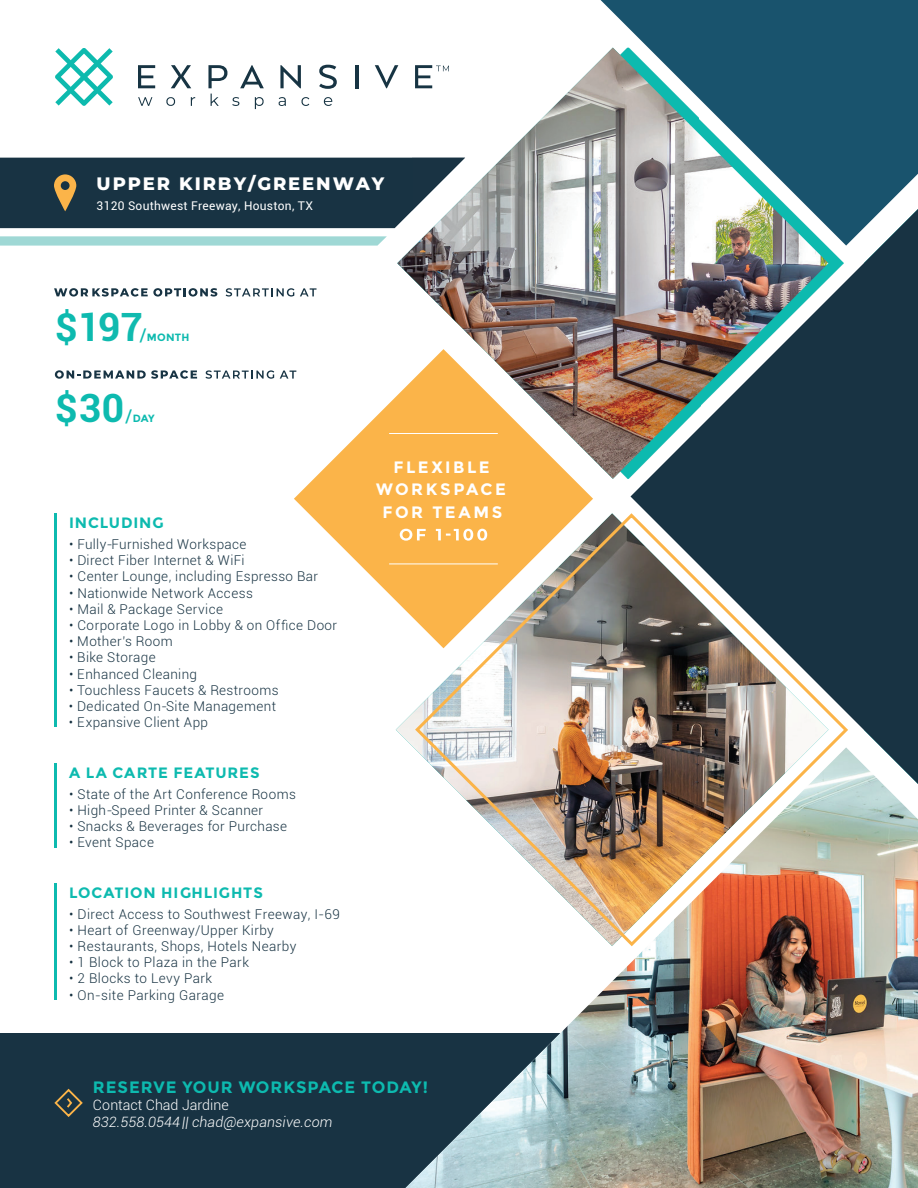
<style>
.page{position:relative;width:918px;height:1188px;background:#fff}
.page>*{position:absolute;margin:0;border:0;box-sizing:border-box;transform-origin:0 0}
.t1{font:700 39px "Roboto";color:#0dbaaf}
.t2{font:800 18px "Montserrat";letter-spacing:.105em;color:#fff}
.t3{font:700 16.5px "Montserrat";letter-spacing:.055em;color:#0dbaaf}
.t4{font:700 16.5px/22.5px "Montserrat";letter-spacing:.155em;color:#fff;text-align:center}
.t5{font:700 15px "Montserrat";letter-spacing:.06em;color:#0dbaaf}
.t6{font:italic 300 14.25px "Roboto";letter-spacing:.01em;color:#fff}
.t7{font:300 14.25px "Roboto";color:#fff}
.t8{font:300 13.5px "Roboto";letter-spacing:.03em;color:#183343}
.t9{font:12px "Roboto";letter-spacing:.025em;color:#fff}
.t10{font:700 10.5px "Montserrat";letter-spacing:.015em;color:#0dbaaf}
.s1{color:#10baaf}
.s2{font-weight:600;font-size:15px}
</style>
<div class="page">
<div style="left:0;top:1033px;width:406px;height:155px;background:#183343"></div>
<svg style="left:281px;top:620px;width:6px;height:10px"></svg>
<div style="left:0;top:158px;width:397px;height:70px;background:#183343"></div>
<hr style="left:54px;top:513px;width:3px;height:214px;background:#0dbaaf">
<hr style="left:54px;top:763px;width:3px;height:84px;background:#0dbaaf">
<hr style="left:54px;top:883px;width:3px;height:117px;background:#0dbaaf">
<svg style="left:294px;top:370px;width:299px;height:231px;fill:#fbb449"></svg>
<hr style="left:389px;top:433px;width:109px;height:1px;background:#fff">
<hr style="left:389px;top:564px;width:109px;height:1px;background:#fff">
<div style="left:601px;top:0;width:317px;height:209px;background:#19536d"></div>
<svg style="left:631px;top:209px;width:287px;height:538px;background:#284352"></svg>
<svg style="left:0;top:236px;width:387px;height:10px;background:#a7dbd8"></svg>
<svg style="left:53px;top:1087px;width:31px;height:31px"></svg>
<svg style="left:55px;top:48px;width:58px;height:58px"></svg>
<svg style="left:138px;top:65px;width:17px;height:23px"></svg>
<svg style="left:171px;top:65px;width:20px;height:23px"></svg>
<svg style="left:208px;top:65px;width:19px;height:23px"></svg>
<svg style="left:240px;top:65px;width:24px;height:23px"></svg>
<svg style="left:280px;top:65px;width:21px;height:23px"></svg>
<svg style="left:319px;top:65px;width:18px;height:24px"></svg>
<hr style="left:355px;top:65px;width:3px;height:23px;background:#173443">
<svg style="left:375px;top:65px;width:22px;height:23px"></svg>
<svg style="left:138px;top:97px;width:14px;height:9px"></svg>
<svg style="left:166px;top:97px;width:9px;height:9px"></svg>
<svg style="left:191px;top:97px;width:4px;height:9px"></svg>
<svg style="left:211px;top:94px;width:8px;height:12px"></svg>
<svg style="left:232px;top:97px;width:7px;height:9px"></svg>
<svg style="left:255px;top:97px;width:9px;height:12px"></svg>
<svg style="left:278px;top:97px;width:8px;height:9px"></svg>
<svg style="left:301px;top:97px;width:8px;height:9px"></svg>
<svg style="left:324px;top:97px;width:8px;height:9px"></svg>
<img style="left:397px;top:48px;width:431px;height:431px">
<img style="left:396px;top:513px;width:17px;height:234px">
<img style="left:413px;top:511px;width:437px;height:236px">
<img style="left:406px;top:747px;width:512px;height:441px">
<svg style="left:54px;top:288px;width:163px;height:9px"></svg>
<svg style="left:226px;top:288px;width:68px;height:9px"></svg>
<svg style="left:300px;top:288px;width:17px;height:8px"></svg>
<svg style="left:55px;top:370px;width:142px;height:9px"></svg>
<svg style="left:206px;top:370px;width:68px;height:9px"></svg>
<svg style="left:280px;top:371px;width:16px;height:8px"></svg>
<h2 class="t2" style="left:97px;top:171px;width:289px">UPPER KIRBY/GREENWAY</h2>
<p class="t9" style="left:97px;top:197px;width:218px">3120 Southwest Freeway, Houston, TX</p>
<h1 class="t1" style="left:55px;top:299px;width:90px">$1<span class="s1">97</span></h1>
<p class="t10" style="left:140px;top:331px;width:51px"><span class="s2">/</span>MONTH</p>
<h1 class="t1" style="left:55px;top:381px;width:71px">$30</h1>
<p class="t10" style="left:126px;top:412px;width:30px"><span class="s2">/</span>DAY</p>
<p class="t5" style="left:69px;top:514px;width:96px">INCLUDING</p>
<p class="t8" style="left:69px;top:535px;width:179px">• Fully-Furnished Workspace</p>
<p class="t8" style="left:69px;top:551px;width:177px">• Direct Fiber Internet &amp; WiFi</p>
<p class="t8" style="left:69px;top:567px;width:251px">• Center Lounge, including Espresso Bar</p>
<p class="t8" style="left:69px;top:583px;width:185px">• Nationwide Network Access</p>
<p class="t8" style="left:69px;top:600px;width:156px">• Mail &amp; Package Service</p>
<p class="t8" style="left:69px;top:616px;width:270px">• Corporate Logo in Lobby &amp; on Of ce Door</p>
<p class="t8" style="left:69px;top:632px;width:105px">• Mother’s Room</p>
<p class="t8" style="left:69px;top:648px;width:88px">• Bike Storage</p>
<p class="t8" style="left:69px;top:664px;width:130px">• Enhanced Cleaning</p>
<p class="t8" style="left:69px;top:681px;width:211px">• Touchless Faucets &amp; Restrooms</p>
<p class="t8" style="left:69px;top:697px;width:209px">• Dedicated On-Site Management</p>
<p class="t8" style="left:69px;top:713px;width:141px">• Expansive Client App</p>
<p class="t5" style="left:69px;top:763px;width:192px">A LA CARTE FEATURES</p>
<p class="t8" style="left:69px;top:785px;width:228px">• State of the Art Conference Rooms</p>
<p class="t8" style="left:69px;top:801px;width:196px">• High-Speed Printer &amp; Scanner</p>
<p class="t8" style="left:69px;top:817px;width:220px">• Snacks &amp; Beverages for Purchase</p>
<p class="t8" style="left:69px;top:833px;width:86px">• Event Space</p>
<p class="t5" style="left:69px;top:883px;width:195px">LOCATION HIGHLIGHTS</p>
<p class="t8" style="left:69px;top:905px;width:272px">• Direct Access to Southwest Freeway, I-69</p>
<p class="t8" style="left:69px;top:921px;width:206px">• Heart of Greenway/Upper Kirby</p>
<p class="t8" style="left:69px;top:937px;width:229px">• Restaurants, Shops, Hotels Nearby</p>
<p class="t8" style="left:69px;top:953px;width:181px">• 1 Block to Plaza in the Park</p>
<p class="t8" style="left:69px;top:969px;width:144px">• 2 Blocks to Levy Park</p>
<p class="t8" style="left:69px;top:986px;width:156px">• On-site Parking Garage</p>
<p class="t4" style="left:376px;top:456px;width:131px">FLEXIBLE<br>WORKSPACE<br>FOR TEAMS</p>
<p class="t3" style="left:93px;top:1077px;width:337px">RESERVE YOUR WORKSPACE TODAY!</p>
<p class="t7" style="left:93px;top:1095px;width:137px">Contact Chad Jardine</p>
<p class="t6" style="left:93px;top:1112px;width:241px">832.558.0544 || chad@expansive.com</p>
</div>
